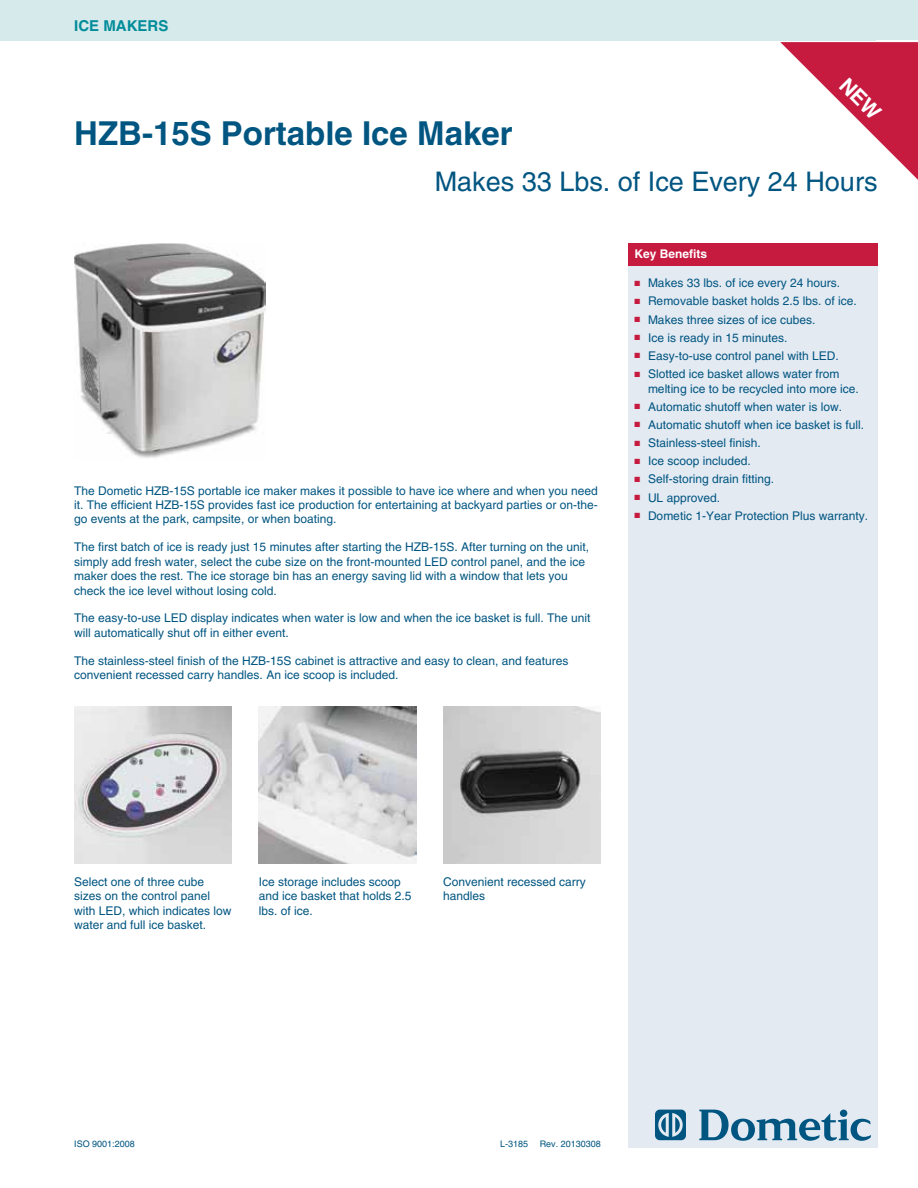
<style>
.page{position:relative;width:918px;height:1188px;background:#fff}
.page>*{position:absolute;margin:0;border:0;box-sizing:border-box;transform-origin:0 0}
.t1{font:700 33px "Helvetica LT Std";color:#005581}
.t2{font:27px "Helvetica LT Std";color:#005581}
.t3{font:700 15px "Helvetica LT Std";color:#008c9a}
.t4{font:12px/14.4px "Helvetica LT Std";color:#005581}
.t5{font:700 12px "Helvetica LT Std";color:#fff}
.t6{font:9px "Helvetica LT Std";color:#005581}
.s1{color:#c61a3f}
</style>
<div class="page">
<div style="left:0;top:0;width:918px;height:40px;background:#d6e9eb"></div>
<div style="left:628px;top:243px;width:250px;height:905px;background:#e3eaf2"></div>
<img style="left:74px;top:243px;width:192px;height:215px">
<img style="left:74px;top:706px;width:158px;height:158px">
<img style="left:259px;top:706px;width:157px;height:158px">
<img style="left:443px;top:706px;width:158px;height:158px">
<div style="left:628px;top:243px;width:250px;height:22px;background:#c61a3f"></div>
<svg style="left:699px;top:1110px;width:172px;height:31px"></svg>
<svg style="left:655px;top:1110px;width:31px;height:30px"></svg>
<svg style="left:780px;top:42px;width:138px;height:138px"></svg>
<p class="t3" style="left:74px;top:17px;width:96px">ICE MAKERS</p>
<h1 class="t1" style="left:74px;top:113px;width:440px">HZB-15S Portable Ice Maker</h1>
<h2 class="t2" style="left:435px;top:166px;width:444px">Makes 33 Lbs. of Ice Every 24 Hours</h2>
<p class="t4" style="left:74px;top:483px;width:525px;text-align:justify">The Dometic HZB-15S portable ice maker makes it possible to have ice where and when you need it. The efficient HZB-15S provides fast ice production for entertaining at backyard parties or on-the&shy;go events at the park, campsite, or when boating.</p>
<p class="t4" style="left:74px;top:540px;width:516px">The first batch of ice is ready just 15 minutes after starting the HZB-15S. After turning on the unit, simply add fresh water, select the cube size on the front-mounted LED control panel, and the ice maker does the rest. The ice storage bin has an energy saving lid with a window that lets you check the ice level without losing cold.</p>
<p class="t4" style="left:74px;top:611px;width:518px">The easy-to-use LED display indicates when water is low and when the ice basket is full. The unit will automatically shut off in either event.</p>
<p class="t4" style="left:74px;top:653px;width:496px">The stainless-steel finish of the HZB-15S cabinet is attractive and easy to clean, and features convenient recessed carry handles. An ice scoop is included.</p>
<p class="t5" style="left:634px;top:246px;width:74px">Key Benefits</p>
<p class="t4" style="left:635px;top:276px;width:207px"><span class="s1">■</span> Makes 33 lbs. of ice every 24 hours.</p>
<p class="t4" style="left:635px;top:294px;width:224px"><span class="s1">■</span> Removable basket holds 2.5 lbs. of ice.</p>
<p class="t4" style="left:635px;top:312px;width:182px"><span class="s1">■</span> Makes three sizes of ice cubes.</p>
<p class="t4" style="left:635px;top:330px;width:154px"><span class="s1">■</span> Ice is ready in 15 minutes.</p>
<p class="t4" style="left:635px;top:349px;width:206px"><span class="s1">■</span> Easy-to-use control panel with LED.</p>
<p class="t4" style="left:648px;top:367px;width:212px;text-indent:-13px"><span class="s1">■</span> Slotted ice basket allows water from melting ice to be recycled into more ice.</p>
<p class="t4" style="left:635px;top:399px;width:209px"><span class="s1">■</span> Automatic shutoff when water is low.</p>
<p class="t4" style="left:635px;top:418px;width:231px"><span class="s1">■</span> Automatic shutoff when ice basket is full.</p>
<p class="t4" style="left:635px;top:436px;width:128px"><span class="s1">■</span> Stainless-steel finish.</p>
<p class="t4" style="left:635px;top:454px;width:118px"><span class="s1">■</span> Ice scoop included.</p>
<p class="t4" style="left:635px;top:472px;width:141px"><span class="s1">■</span> Self-storing drain fitting.</p>
<p class="t4" style="left:635px;top:490px;width:87px"><span class="s1">■</span> UL approved.</p>
<p class="t4" style="left:635px;top:508px;width:235px"><span class="s1">■</span> Dometic 1-Year Protection Plus warranty.</p>
<p class="t4" style="left:74px;top:874px;width:159px">Select one of three cube sizes on the control panel with LED, which indicates low water and full ice basket.</p>
<p class="t4" style="left:259px;top:874px;width:154px">Ice storage includes scoop and ice basket that holds 2.5 lbs. of ice.</p>
<p class="t4" style="left:443px;top:874px;width:144px">Convenient recessed carry handles</p>
<p class="t6" style="left:74px;top:1139px;width:62px">ISO 9001:2008</p>
<p class="t6" style="left:500px;top:1139px;width:30px">L-3185</p>
<p class="t6" style="left:540px;top:1139px;width:63px">Rev. 20130308</p>
</div>
